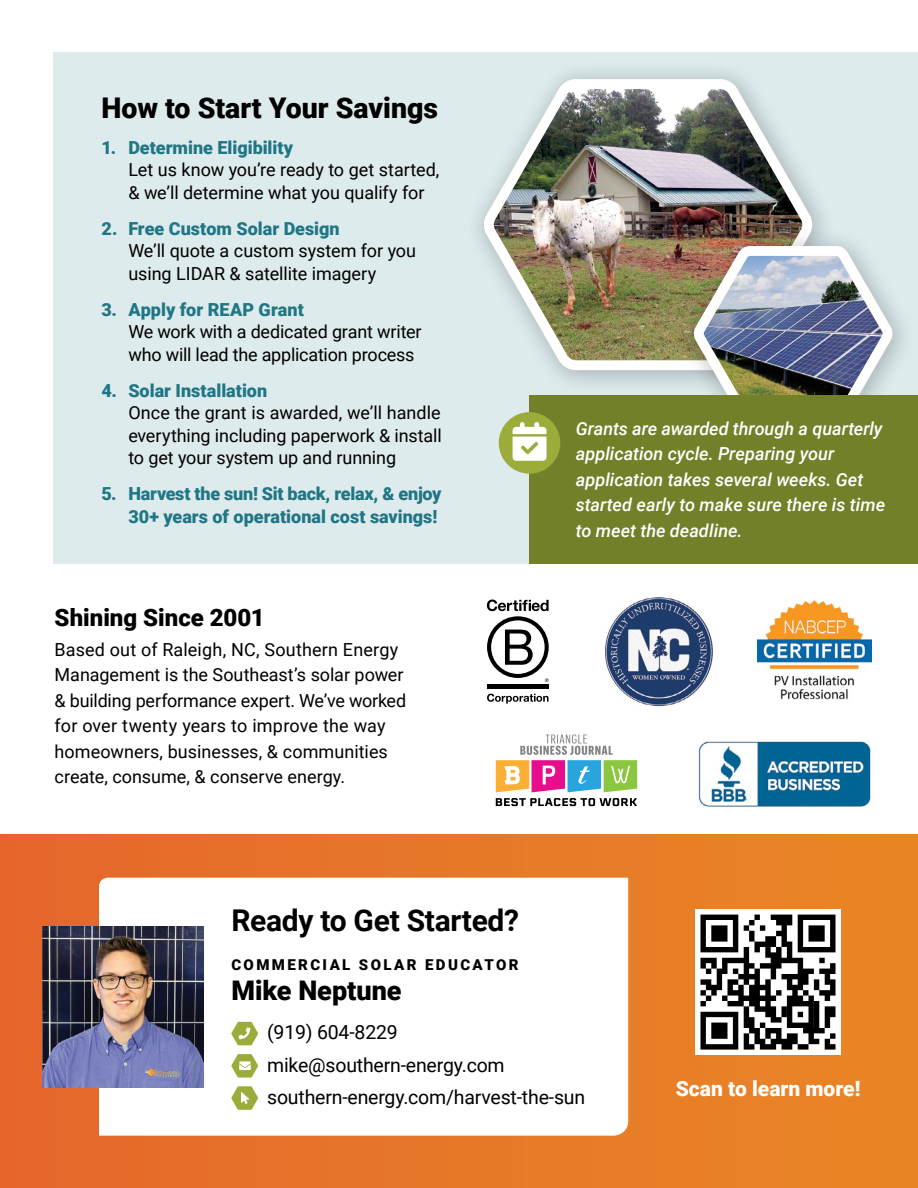
<style>
.page{position:relative;width:918px;height:1188px;background:#fff}
.page>*{position:absolute;margin:0;border:0;box-sizing:border-box;transform-origin:0 0}
.t1{font:700 30px "Roboto";letter-spacing:-.01em;color:#000}
.t2{font:900 28.5px "Roboto";color:#000}
.t3{font:900 27px "Roboto";color:#000}
.t4{font:900 24px "Roboto";color:#000}
.t5{font:900 21px "Roboto";color:#fff}
.t6{font:19.5px/32.2px "Roboto";letter-spacing:-.01em;color:#000}
.t7{font:18px/22.5px "Roboto";letter-spacing:-.005em;color:#000}
.t8{font:900 18px/22.5px "Roboto";color:#207684;text-align:right}
.t9{font:italic 500 18px/25.5px "Roboto";color:#fff}
.t10{font:900 15px "Roboto";letter-spacing:.16em;color:#000}
</style>
<div class="page">
<div style="left:53px;top:52px;width:865px;height:511px;background:#ddebed"></div>
<div style="left:464px;top:59px;width:374px;height:338px;background:#000;opacity:.25"></div>
<img style="left:475px;top:73px;width:346px;height:303px">
<div style="left:675px;top:226px;width:243px;height:222px;background:#000;opacity:.25"></div>
<img style="left:685px;top:239px;width:216px;height:156px">
<div style="left:0;top:835px;width:918px;height:353px;background:linear-gradient(to right,#e5682d,#e98726)"></div>
<svg style="left:99px;top:878px;width:529px;height:258px"></svg>
<svg style="left:231px;top:1022px;width:27px;height:23px"></svg>
<svg style="left:231px;top:1054px;width:27px;height:24px"></svg>
<svg style="left:231px;top:1086px;width:27px;height:24px"></svg>
<img style="left:42px;top:926px;width:161px;height:161px">
<div style="left:695px;top:909px;width:146px;height:146px;background:#fff"></div>
<svg style="left:700px;top:915px;width:136px;height:135px"></svg>
<div style="left:530px;top:395px;width:388px;height:168px;background:#718029"></div>
<div style="left:499px;top:412px;width:61px;height:62px;background:#9cac3b;border-radius:50%"></div>
<svg style="left:513px;top:422px;width:33px;height:39px"></svg>
<div style="left:487px;top:684px;width:62px;height:5px;background:#000"></div>
<svg style="left:487px;top:600px;width:62px;height:82px"></svg>
<svg style="left:487px;top:694px;width:62px;height:10px"></svg>
<img style="left:605px;top:597px;width:108px;height:110px">
<img style="left:758px;top:600px;width:113px;height:100px">
<svg style="left:496px;top:734px;width:141px;height:58px"></svg>
<svg style="left:496px;top:798px;width:141px;height:8px"></svg>
<img style="left:698px;top:741px;width:173px;height:66px">
<h2 class="t2" style="left:101px;top:88px;width:338px">How to Start Your Savings</h2>
<p class="t8" style="left:101px;top:135px;width:193px">1. Determine Eligibility</p>
<p class="t7" style="left:128px;top:158px;width:313px">Let us know you’re ready to get started, &amp; we’ll determine what you qualify for</p>
<p class="t8" style="left:101px;top:216px;width:240px">2. Free Custom Solar Design</p>
<p class="t7" style="left:128px;top:239px;width:289px">We’ll quote a custom system for you using LIDAR &amp; satellite imagery</p>
<p class="t8" style="left:101px;top:297px;width:204px">3. Apply for REAP Grant</p>
<p class="t7" style="left:128px;top:320px;width:295px">We work with a dedicated grant writer who will lead the application process</p>
<p class="t8" style="left:101px;top:378px;width:167px">4. Solar Installation</p>
<p class="t7" style="left:128px;top:401px;width:315px;text-align:justify">Once the grant is awarded, we’ll handle everything including paperwork &amp; install to get your system up and running</p>
<p class="t8" style="left:101px;top:482px;width:342px">5. Harvest the sun! Sit back, relax, &amp; enjoy<br>30+ years of operational cost savings!</p>
<h3 class="t4" style="left:55px;top:600px;width:212px">Shining Since 2001</h3>
<p class="t7" style="left:55px;top:636px;width:353px;line-height:25.5px">Based out of Raleigh, NC, Southern Energy Management is the Southeast’s solar power &amp; building performance expert. We’ve worked for over twenty years to improve the way homeowners, businesses, &amp; communities create, consume, &amp; conserve energy.</p>
<p class="t9" style="left:576px;top:415px;width:311px">Grants are awarded through a quarterly application cycle. Preparing your application takes several weeks. Get started early to make sure there is time to meet the deadline.</p>
<h1 class="t1" style="left:231px;top:900px;width:289px">Ready to Get Started?</h1>
<p class="t10" style="left:231px;top:954px;width:289px">COMMERCIAL SOLAR EDUCATOR</p>
<h3 class="t3" style="left:231px;top:972px;width:172px">Mike Neptune</h3>
<p class="t6" style="left:267px;top:1016px;width:320px">(919) 604-8229 mike@southern-energy.com southern-energy.com/harvest-the-sun</p>
<p class="t5" style="left:676px;top:1073px;width:186px">Scan to learn more!</p>
</div>
